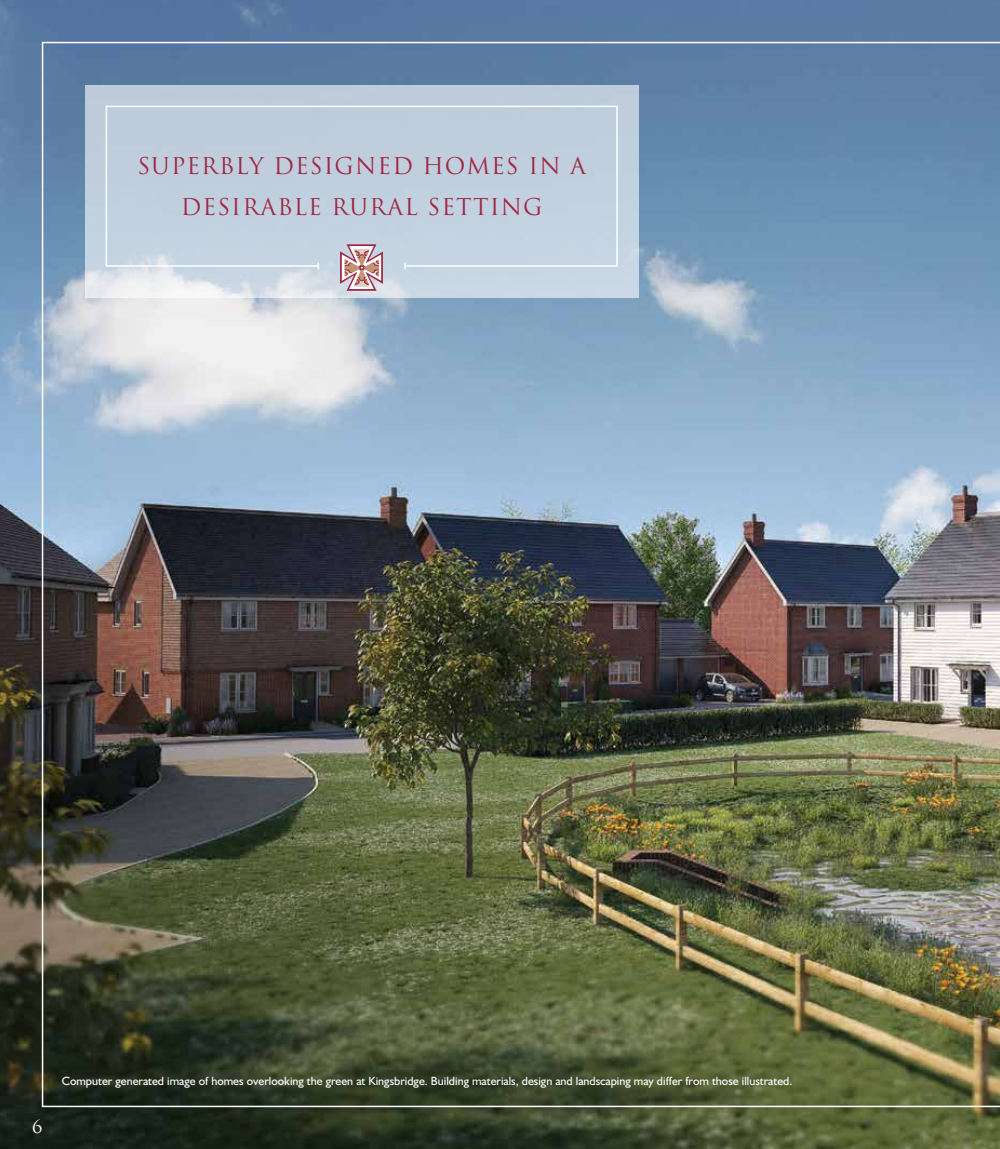
<style>
.page{position:relative;width:1000px;height:1149px;background:#fff}
.page>*{position:absolute;margin:0;border:0;box-sizing:border-box;transform-origin:0 0}
.t1{font:22.5px/40.5px "Trajan Pro";letter-spacing:.05em;color:#a12743;text-align:center}
.t2{font:18px "Trajan Pro";color:#fff}
.t3{font:12px "Humanist 521 BT";color:#fff}
</style>
<div class="page">
<img style="left:0;top:0;width:999px;height:1148px">
<img style="left:42px;top:42px;width:957px;height:1064px">
<svg style="left:85px;top:85px;width:553px;height:213px;background:#c8d4e1"></svg>
<svg style="left:340px;top:267px;width:43px;height:24px"></svg>
<div style="left:105px;top:105px;width:513px;height:162px;background:#c0cfde"></div>
<svg style="left:317px;top:262px;width:2px;height:7px"></svg>
<h1 class="t1" style="left:137px;top:146px;width:450px">SUPERBLY DESIGNED HOMES IN A<br>DESIRABLE RURAL SETTING</h1>
<h2 class="t2" style="left:32px;top:1114px;width:12px">6</h2>
<p class="t3" style="left:62px;top:1073px;width:732px">Computer generated image of homes overlooking the green at Kingsbridge. Building materials, design and landscaping may differ from those illustrated.</p>
</div>
